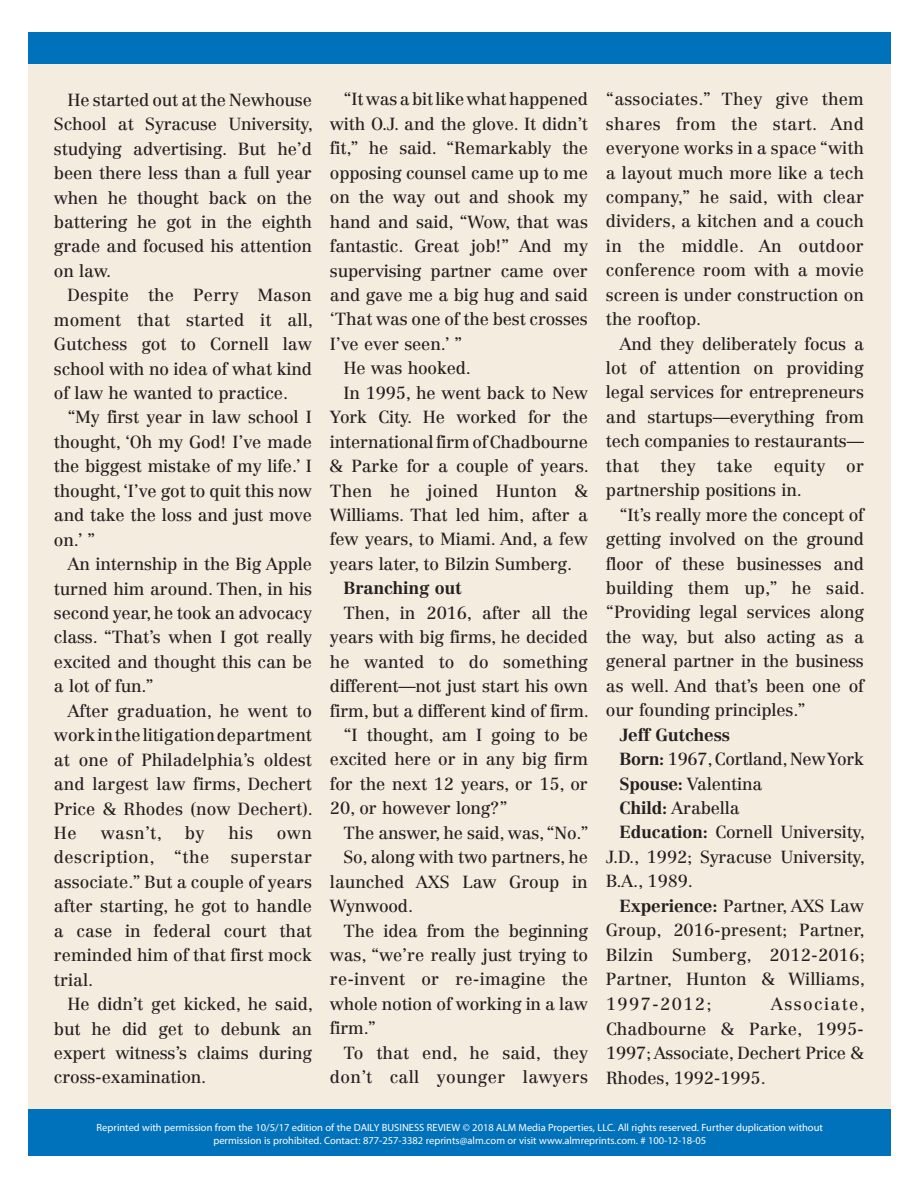
<style>
.page{position:relative;width:918px;height:1188px;background:#fff}
.page>*{position:absolute;margin:0;border:0;box-sizing:border-box;transform-origin:0 0}
.t1{font:17.25px/24.5px "Centennial LT Std";letter-spacing:-.01em;color:#231f20;text-align:justify}
.t2{font:17.25px "Centennial LT Std";letter-spacing:.01em;color:#231f20}
.t3{font:700 17.25px "Centennial LT Std";letter-spacing:-.01em;color:#231f20}
.t4{font:17.25px "Centennial LT Std";letter-spacing:.02em;color:#231f20}
.t5{font:17.25px "Centennial LT Std";letter-spacing:.08em;color:#231f20}
.t6{font:10.5px/13.5px "Myriad Pro";color:#fff;text-align:center}
.s1{font-weight:700}
</style>
<div class="page">
<div style="left:29px;top:35px;width:862px;height:1088px;background:#f4ecdf"></div>
<div style="left:29px;top:32px;width:862px;height:31px;background:#0072bc"></div>
<div style="left:29px;top:1109px;width:862px;height:47px;background:#0072bc"></div>
<p class="t1" style="left:606px;top:87px;width:260px">“associates.” They give them shares from the start. And everyone works in a space “with a layout much more like a tech company,” he said, with clear dividers, a kitchen and a couch in the middle. An outdoor conference room with a movie screen is under construction on the rooftop.</p>
<p class="t1" style="left:606px;top:331px;width:260px;text-indent:14px">And they deliberately focus a lot of attention on providing legal services for entrepreneurs and startups—everything from tech companies to restaurants— that they take equity or partnership positions in.</p>
<p class="t1" style="left:606px;top:502px;width:260px;text-indent:14px">“It’s really more the concept of getting involved on the ground floor of these businesses and building them up,” he said. “Providing legal services along the way, but also acting as a general partner in the business as well. And that’s been one of our founding principles.”</p>
<p class="t3" style="left:620px;top:724px;width:112px">Jeff Gutchess</p>
<p class="t1" style="left:620px;top:747px;width:246px"><span class="s1">Born:</span> 1967, Cortland, New York</p>
<p class="t1" style="left:620px;top:771px;width:144px"><span class="s1">Spouse:</span> Valentina</p>
<p class="t1" style="left:620px;top:796px;width:122px"><span class="s1">Child:</span> Arabella</p>
<p class="t1" style="left:620px;top:820px;width:247px"><span class="s1">Education:</span> Cornell University,</p>
<p class="t1" style="left:606px;top:845px;width:260px">J.D., 1992; Syracuse University,</p>
<p class="t1" style="left:606px;top:869px;width:88px">B.A., 1989.</p>
<p class="t1" style="left:620px;top:894px;width:246px"><span class="s1">Experience:</span> Partner, AXS Law</p>
<p class="t1" style="left:606px;top:918px;width:260px">Group, 2016-present; Partner,</p>
<p class="t2" style="left:606px;top:944px;width:260px">Bilzin Sumberg, 2012-2016;</p>
<p class="t1" style="left:606px;top:967px;width:260px">Partner, Hunton &amp; Williams,</p>
<p class="t5" style="left:606px;top:994px;width:107px">1997-2012;</p>
<p class="t1" style="left:344px;top:87px;width:246px">“It was a bit like what happened</p>
<p class="t1" style="left:330px;top:112px;width:259px">with O.J. and the glove. It didn’t</p>
<p class="t1" style="left:330px;top:136px;width:260px">fit,” he said. “Remarkably the</p>
<p class="t1" style="left:330px;top:161px;width:260px">opposing counsel came up to me</p>
<p class="t1" style="left:330px;top:185px;width:259px">on the way out and shook my</p>
<p class="t1" style="left:330px;top:209px;width:260px">hand and said, “Wow, that was</p>
<p class="t1" style="left:330px;top:234px;width:259px">fantastic. Great job!” And my</p>
<p class="t1" style="left:330px;top:258px;width:259px">supervising partner came over</p>
<p class="t1" style="left:330px;top:283px;width:260px">and gave me a big hug and said</p>
<p class="t1" style="left:330px;top:307px;width:259px">‘That was one of the best crosses</p>
<p class="t1" style="left:330px;top:332px;width:134px">I’ve ever seen.’ ”</p>
<p class="t1" style="left:344px;top:356px;width:129px">He was hooked.</p>
<p class="t1" style="left:344px;top:381px;width:246px">In 1995, he went back to New</p>
<p class="t1" style="left:330px;top:405px;width:260px">York City. He worked for the</p>
<p class="t1" style="left:330px;top:429px;width:260px">international firm of Chadbourne</p>
<p class="t1" style="left:330px;top:454px;width:260px">&amp; Parke for a couple of years.</p>
<p class="t2" style="left:330px;top:480px;width:259px">Then he joined Hunton &amp;</p>
<p class="t1" style="left:330px;top:503px;width:259px">Williams. That led him, after a</p>
<p class="t1" style="left:330px;top:527px;width:259px">few years, to Miami. And, a few</p>
<p class="t1" style="left:330px;top:552px;width:244px">years later, to Bilzin Sumberg.</p>
<p class="t3" style="left:344px;top:578px;width:120px">Branching out</p>
<p class="t1" style="left:344px;top:601px;width:246px">Then, in 2016, after all the</p>
<p class="t1" style="left:330px;top:625px;width:259px">years with big firms, he decided</p>
<p class="t1" style="left:330px;top:649px;width:259px">he wanted to do something</p>
<p class="t1" style="left:330px;top:674px;width:260px">different—not just start his own</p>
<p class="t1" style="left:330px;top:698px;width:260px">firm, but a different kind of firm.</p>
<p class="t1" style="left:344px;top:723px;width:246px">“I thought, am I going to be</p>
<p class="t1" style="left:330px;top:747px;width:260px">excited here or in any big firm</p>
<p class="t1" style="left:330px;top:772px;width:259px">for the next 12 years, or 15, or</p>
<p class="t1" style="left:330px;top:796px;width:179px">20, or however long?”</p>
<p class="t1" style="left:344px;top:821px;width:247px">The answer, he said, was, “No.”</p>
<p class="t1" style="left:344px;top:845px;width:246px">So, along with two partners, he</p>
<p class="t1" style="left:330px;top:869px;width:259px">launched AXS Law Group in</p>
<p class="t1" style="left:330px;top:894px;width:85px">Wynwood.</p>
<p class="t1" style="left:344px;top:918px;width:246px">The idea from the beginning</p>
<p class="t1" style="left:330px;top:943px;width:259px">was, “we’re really just trying to</p>
<p class="t1" style="left:330px;top:967px;width:259px">re-invent or re-imagine the</p>
<p class="t1" style="left:330px;top:992px;width:259px">whole notion of working in a law</p>
<p class="t1" style="left:330px;top:1016px;width:48px">firm.”</p>
<p class="t1" style="left:344px;top:1041px;width:246px">To that end, he said, they</p>
<p class="t4" style="left:330px;top:1067px;width:260px">don’t call younger lawyers</p>
<p class="t1" style="left:54px;top:87px;width:260px;text-indent:14px">He started out at the Newhouse School at Syracuse University, studying advertising. But he’d been there less than a full year when he thought back on the battering he got in the eighth grade and focused his attention on law.</p>
<p class="t1" style="left:54px;top:283px;width:261px;text-indent:14px">Despite the Perry Mason moment that started it all, Gutchess got to Cornell law school with no idea of what kind of law he wanted to practice.</p>
<p class="t1" style="left:54px;top:405px;width:260px;text-indent:14px">“My first year in law school I thought, ‘Oh my God! I’ve made the biggest mistake of my life.’ I thought, ‘I’ve got to quit this now and take the loss and just move on.’ ”</p>
<p class="t1" style="left:54px;top:552px;width:260px;text-indent:14px">An internship in the Big Apple turned him around. Then, in his second year, he took an advocacy class. “That’s when I got really excited and thought this can be a lot of fun.”</p>
<p class="t1" style="left:54px;top:699px;width:260px;text-indent:14px">After graduation, he went to work in the litigation department at one of Philadelphia’s oldest and largest law firms, Dechert Price &amp; Rhodes (now Dechert).<br>He</p>
<p class="t1" style="left:101px;top:821px;width:63px">wasn’t,</p>
<p class="t1" style="left:185px;top:821px;width:21px">by</p>
<p class="t1" style="left:228px;top:821px;width:26px">his</p>
<p class="t1" style="left:54px;top:821px;width:260px;text-indent:223px">own description, “the superstar associate.” But a couple of years after starting, he got to handle a case in federal court that reminded him of that first mock trial.</p>
<p class="t1" style="left:54px;top:992px;width:260px;text-indent:14px">He didn’t get kicked, he said, but he did get to debunk an expert witness’s claims during cross-examination.</p>
<p class="t1" style="left:606px;top:992px;width:260px;text-indent:165px">Associate, Chadbourne &amp; Parke, 1995- 1997; Associate, Dechert Price &amp; Rhodes, 1992-1995.</p>
<p class="t6" style="left:97px;top:1121px;width:728px">Reprinted with permission from the 10/5/17 edition of the DAILY BUSINESS REVIEW © 2018 ALM Media Properties, LLC. All rights reserved. Further duplication without permission is prohibited. Contact: 877-257-3382 reprints@alm.com or visit www.almreprints.com. # 100-12-18-05</p>
</div>
